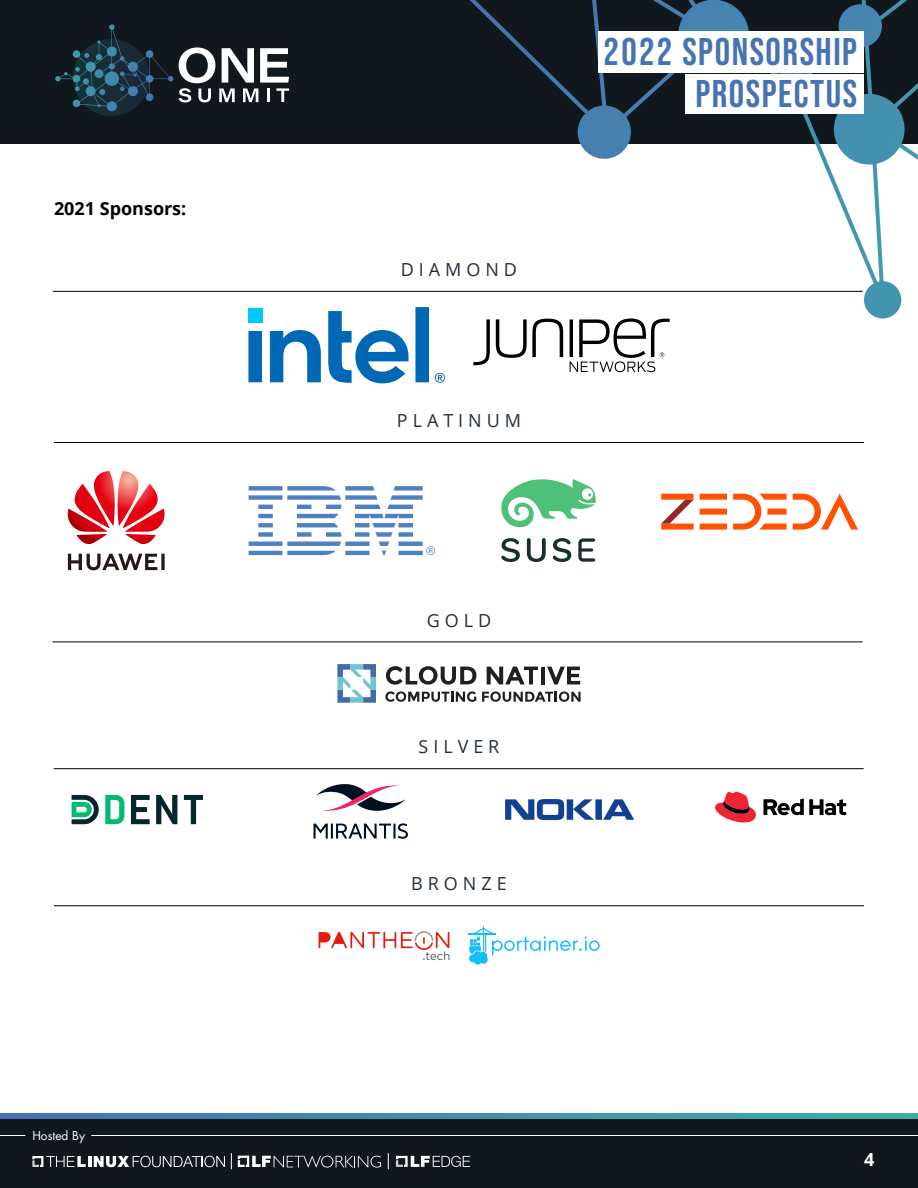
<style>
.page{position:relative;width:918px;height:1188px;background:#11181d}
.page>*{position:absolute;margin:0;border:0;box-sizing:border-box;transform-origin:0 0}
.t1{font:38.55px/42.3px "Bebas Neue";letter-spacing:.04em;color:#4673b1;text-align:right}
.t2{font:18px "Open Sans";letter-spacing:.275em;color:#242e3d}
.t3{font:700 18px "Open Sans";color:#000}
.t4{font:700 18px "Open Sans";color:#fff}
.t5{font:12px "Futura Std";color:#fff}
</style>
<div class="page">
<div style="left:0;top:144px;width:918px;height:971px;background:#fff"></div>
<svg style="left:470px;top:0;width:448px;height:291px"></svg>
<svg style="left:677px;top:0;width:73px;height:32px"></svg>
<svg style="left:832px;top:94px;width:74px;height:72px"></svg>
<svg style="left:577px;top:106px;width:55px;height:54px"></svg>
<svg style="left:863px;top:281px;width:39px;height:38px"></svg>
<svg style="left:838px;top:4px;width:45px;height:45px"></svg>
<svg style="left:776px;top:73px;width:34px;height:1px"></svg>
<hr style="left:0;top:1135px;width:422px;height:1px;background:#000">
<svg style="left:0;top:1135px;width:26px;height:1px"></svg>
<hr style="left:91px;top:1135px;width:827px;height:1px;background:#fff">
<div style="left:598px;top:32px;width:266px;height:41px;background:#fff"></div>
<div style="left:686px;top:74px;width:178px;height:40px;background:#fff"></div>
<svg style="left:0;top:1113px;width:918px;height:6px;background:#428fac"></svg>
<svg style="left:32px;top:1156px;width:193px;height:11px"></svg>
<svg style="left:238px;top:1156px;width:143px;height:12px"></svg>
<svg style="left:231px;top:1153px;width:1px;height:16px"></svg>
<svg style="left:396px;top:1156px;width:74px;height:11px"></svg>
<svg style="left:388px;top:1153px;width:1px;height:16px"></svg>
<svg style="left:179px;top:47px;width:110px;height:55px"></svg>
<div style="left:73px;top:39px;width:77px;height:77px;background:#182c35;border-radius:38px"></div>
<svg style="left:55px;top:24px;width:118px;height:87px"></svg>
<svg style="left:487px;top:667px;width:51px;height:17px"></svg>
<hr style="left:541px;top:667px;width:4px;height:17px;background:#231f20">
<svg style="left:547px;top:667px;width:33px;height:17px"></svg>
<svg style="left:385px;top:666px;width:91px;height:36px"></svg>
<svg style="left:482px;top:691px;width:99px;height:11px"></svg>
<svg style="left:337px;top:664px;width:39px;height:39px"></svg>
<svg style="left:248px;top:307px;width:197px;height:76px"></svg>
<svg style="left:473px;top:319px;width:197px;height:53px"></svg>
<svg style="left:319px;top:931px;width:130px;height:29px"></svg>
<svg style="left:468px;top:926px;width:132px;height:39px"></svg>
<svg style="left:72px;top:795px;width:131px;height:29px"></svg>
<svg style="left:314px;top:784px;width:94px;height:55px"></svg>
<svg style="left:505px;top:799px;width:129px;height:21px"></svg>
<svg style="left:715px;top:792px;width:41px;height:30px"></svg>
<svg style="left:763px;top:798px;width:83px;height:17px"></svg>
<svg style="left:67px;top:471px;width:98px;height:74px"></svg>
<svg style="left:68px;top:554px;width:97px;height:16px"></svg>
<svg style="left:501px;top:538px;width:94px;height:24px"></svg>
<svg style="left:501px;top:479px;width:95px;height:49px"></svg>
<svg style="left:249px;top:486px;width:186px;height:69px"></svg>
<svg style="left:661px;top:494px;width:197px;height:36px"></svg>
<hr style="left:53px;top:291px;width:810px;height:1px;background:#000">
<hr style="left:54px;top:442px;width:810px;height:1px;background:#000">
<hr style="left:52px;top:642px;width:810px;height:1px;background:#000">
<hr style="left:54px;top:768px;width:810px;height:1px;background:#000">
<hr style="left:54px;top:905px;width:810px;height:1px;background:#000">
<p class="t3" style="left:54px;top:196px;width:134px">2021 Sponsors:</p>
<p class="t5" style="left:32px;top:1128px;width:54px">Hosted By</p>
<p class="t2" style="left:401px;top:258px;width:118px">DIAMOND</p>
<p class="t2" style="left:397px;top:408px;width:126px">PLATINUM</p>
<p class="t2" style="left:427px;top:608px;width:66px">GOLD</p>
<p class="t2" style="left:419px;top:735px;width:82px">SILVER</p>
<p class="t2" style="left:411px;top:871px;width:97px">BRONZE</p>
<h1 class="t1" style="left:604px;top:30px;width:255px">2022 SPONSORSHIP<br>PROSPECTUS</h1>
<p class="t4" style="left:864px;top:1147px;width:12px">4</p>
</div>
